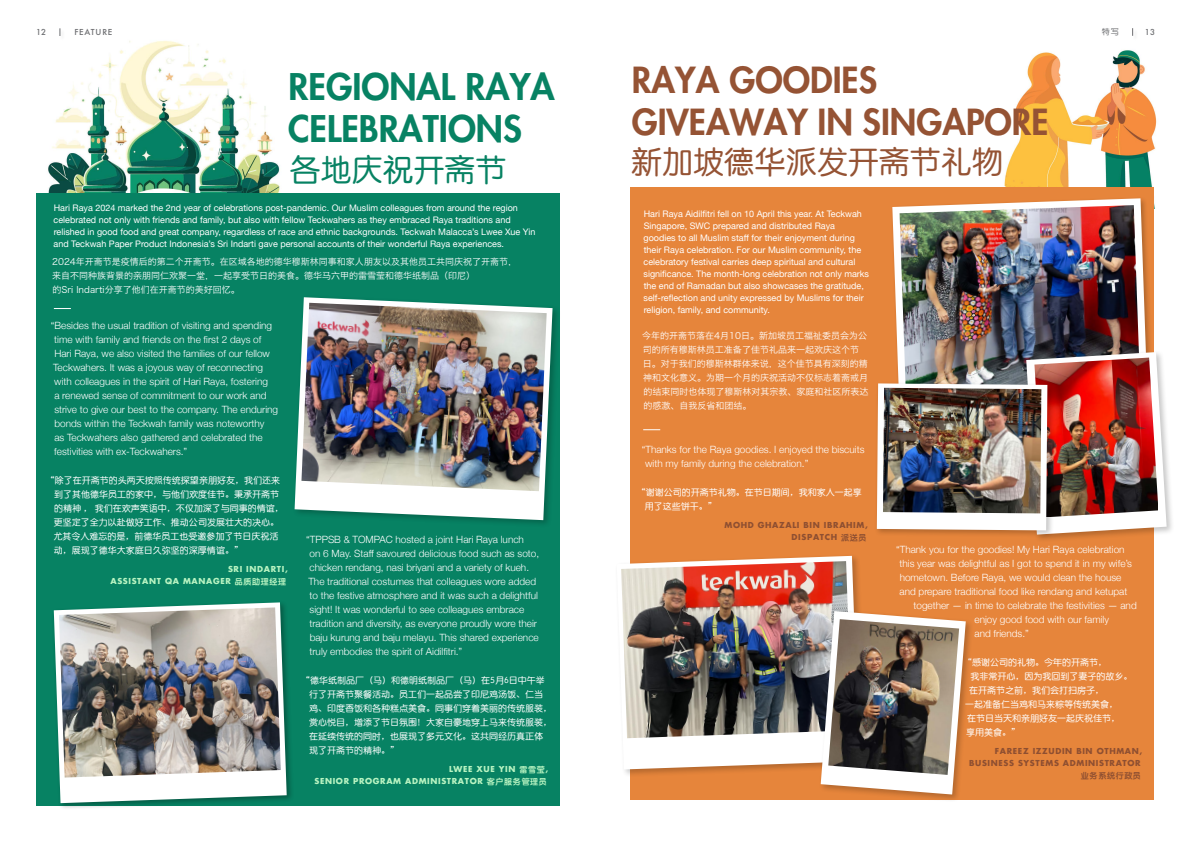
<style>
.page{position:relative;width:1191px;height:842px;background:#fff}
.page>*{position:absolute;margin:0;border:0;box-sizing:border-box;transform-origin:0 0}
.t1{font:800 35.8px/42.9px "Futura Std";color:#078263}
.t2{font:800 35px/42px "Futura Std";color:#955334}
.t3{font:31px "ST Yuanti SC Regular";color:#955334}
.t4{font:31px "ST Yuanti SC Regular";color:#078263}
.t5{font:300 10px/14px "Helvetica Neue";color:#fff}
.t6{font:9px/12px "Helvetica Neue";color:#fff}
.t7{font:9px/14px "ST Yuanti SC Regular";color:#fff}
.t8{font:9px/14px "Hiragino Sans GB W3";color:#fff}
.t9{font:700 8px/12.2px "Futura Std";letter-spacing:.08em;color:#8e4f31;text-align:right}
.t10{font:700 8px/12.2px "Futura Std";letter-spacing:.08em;color:#b9f4c2;text-align:right}
.t11{font:500 8px "Futura";letter-spacing:.1em;color:#6d6e71}
.t12{font:8px "ST Yuanti SC Bold";letter-spacing:.08em;color:#8e4f31}
.t13{font:8px "ST Yuanti SC Regular";color:#6d6e71}
.s1{font-family:"ST Yuanti SC Bold";font-weight:400}
</style>
<div class="page">
<img style="left:48px;top:41px;width:232px;height:152px">
<div style="left:36px;top:193px;width:523px;height:613px;background:#078263"></div>
<div style="left:292px;top:295px;width:268px;height:233px;background:#000;opacity:.23"></div>
<svg style="left:294px;top:297px;width:258px;height:223px;fill:#fff"></svg>
<img style="left:301px;top:303px;width:245px;height:188px">
<div style="left:51px;top:600px;width:243px;height:211px;background:#000;opacity:.31"></div>
<svg style="left:54px;top:602px;width:233px;height:201px;fill:#fff"></svg>
<img style="left:59px;top:607px;width:222px;height:170px">
<svg style="left:54px;top:308px;width:17px;height:1px"></svg>
<div style="left:59px;top:28px;width:7px;height:13px;background:#000;opacity:.11"></div>
<img style="left:1004px;top:50px;width:153px;height:137px">
<div style="left:630px;top:187px;width:524px;height:612px;background:#e6853b"></div>
<div style="left:890px;top:196px;width:265px;height:244px;background:#e6853b"></div>
<svg style="left:892px;top:198px;width:256px;height:154px"></svg>
<img style="left:899px;top:205px;width:241px;height:147px">
<div style="left:614px;top:553px;width:253px;height:224px;background:#000;opacity:.22"></div>
<svg style="left:616px;top:556px;width:243px;height:213px;fill:#fff"></svg>
<img style="left:621px;top:561px;width:231px;height:177px">
<svg style="left:643px;top:430px;width:17px;height:1px"></svg>
<div style="left:1024px;top:350px;width:150px;height:193px;background:#000;opacity:.22"></div>
<div style="left:818px;top:609px;width:156px;height:193px;background:#000;opacity:.22"></div>
<svg style="left:820px;top:611px;width:145px;height:183px"></svg>
<img style="left:828px;top:619px;width:131px;height:156px">
<div style="left:874px;top:381px;width:181px;height:157px;background:#000;opacity:.22"></div>
<img style="left:877px;top:352px;width:289px;height:183px">
<img style="left:883px;top:388px;width:158px;height:125px">
<div style="left:1131px;top:28px;width:7px;height:13px;background:#000;opacity:.11"></div>
<p class="t11" style="left:36px;top:26px;width:12px">12</p>
<p class="t11" style="left:74px;top:26px;width:40px">FEATURE</p>
<h1 class="t1" style="left:288px;top:65px;width:268px">REGIONAL RAYA<br>CELEBRATIONS</h1>
<h3 class="t4" style="left:289px;top:151px;width:218px">各地庆祝开斋节</h3>
<p class="t6" style="left:53px;top:202px;width:483px">Hari Raya 2024 marked the 2nd year of celebrations post-pandemic. Our Muslim colleagues from around the region celebrated not only with friends and family, but also with fellow Teckwahers as they embraced Raya traditions and relished in good food and great company, regardless of race and ethnic backgrounds. Teckwah Malacca’s Lwee Xue Yin and Teckwah Paper Product Indonesia’s Sri Indarti gave personal accounts of their wonderful Raya experiences.</p>
<p class="t8" style="left:52px;top:254px;width:466px">2024年开斋节是疫情后的第二个开斋节。在区域各地的德华穆斯林同事和家人朋友以及其他员工共同庆祝了开斋节，来自不同种族背景的亲朋同仁欢聚一堂，一起享受节日的美食。德华马六甲的雷雪莹和德华纸制品（印尼）<br>的Sri Indarti分享了他们在开斋节的美好回忆。</p>
<p class="t5" style="left:51px;top:317px;width:229px">“Besides the usual tradition of visiting and spending time with family and friends on the first 2 days of<br>Hari Raya, we also visited the families of our fellow Teckwahers. It was a joyous way of reconnecting with colleagues in the spirit of Hari Raya, fostering<br>a renewed sense of commitment to our work and strive to give our best to the company. The enduring bonds within the Teckwah family was noteworthy<br>as Teckwahers also gathered and celebrated the festivities with ex-Teckwahers.”</p>
<p class="t7" style="left:53px;top:473px;width:232px;text-indent:-8px">“除了在开斋节的头两天按照传统探望亲朋好友，我们还来到了其他德华员工的家中，与他们欢度佳节。秉承开斋节的精神 ， 我们在欢声笑语中，不仅加深了与同事的情谊，更坚定了全力以赴做好工作、推动公司发展壮大的决心。尤其令人难忘的是，前德华员工也受邀参加了节日庆祝活动，展现了德华大家庭日久弥坚的深厚情谊。”</p>
<p class="t10" style="left:110px;top:563px;width:179px">SRI INDARTI,<br>ASSISTANT QA MANAGER <span class="s1">品质助理经理</span></p>
<p class="t5" style="left:306px;top:532px;width:234px">“TPPSB &amp; TOMPAC hosted a joint Hari Raya lunch<br>on 6 May. Staff savoured delicious food such as soto, chicken rendang, nasi briyani and a variety of kueh.<br>The traditional costumes that colleagues wore added to the festive atmosphere and it was such a delightful sight! It was wonderful to see colleagues embrace tradition and diversity, as everyone proudly wore their baju kurung and baju melayu. This shared experience truly embodies the spirit of Aidilfitri.”</p>
<p class="t7" style="left:309px;top:673px;width:245px;text-indent:-8px">“德华纸制品厂（马）和德明纸制品厂（马）在5月6日中午举行了开斋节聚餐活动。员工们一起品尝了印尼鸡汤饭、仁当鸡、印度香饭和各种糕点美食。同事们穿着美丽的传统服装，赏心悦目，增添了节日氛围！大家自豪地穿上马来传统服装，在延续传统的同时，也展现了多元文化。这共同经历真正体现了开斋节的精神。”</p>
<p class="t10" style="left:314px;top:763px;width:235px">LWEE XUE YIN <span class="s1">雷雪莹</span>,<br>SENIOR PROGRAM ADMINISTRATOR <span class="s1">客户服务管理员</span></p>
<h2 class="t2" style="left:632px;top:59px;width:418px">RAYA GOODIES<br>GIVEAWAY IN SINGAPORE</h2>
<h3 class="t3" style="left:631px;top:144px;width:373px">新加坡德华派发开斋节礼物</h3>
<p class="t6" style="left:643px;top:208px;width:227px">Hari Raya Aidilfitri fell on 10 April this year. At Teckwah Singapore, SWC prepared and distributed Raya goodies to all Muslim staff for their enjoyment during their Raya celebration. For our Muslim community, the celebratory festival carries deep spiritual and cultural significance. The month-long celebration not only marks the end of Ramadan but also showcases the gratitude, self-reflection and unity expressed by Muslims for their religion, family, and community.</p>
<p class="t8" style="left:642px;top:328px;width:228px">今年的开斋节落在4月10日。新加坡员工福祉委员会为公司的所有穆斯林员工准备了佳节礼品来一起欢庆这个节日。对于我们的穆斯林群体来说，这个佳节具有深刻的精神和文化意义。为期一个月的庆祝活动不仅标志着斋戒月的结束同时也体现了穆斯林对其宗教、家庭和社区所表达的感激、自我反省和团结。</p>
<p class="t5" style="left:645px;top:442px;width:221px;text-indent:-3px">“Thanks for the Raya goodies. I enjoyed the biscuits with my family during the celebration.”</p>
<p class="t7" style="left:645px;top:485px;width:218px;text-indent:-8px">“谢谢公司的开斋节礼物。在节日期间，我和家人一起享用了这些饼干。”</p>
<p class="t9" style="left:724px;top:519px;width:145px">MOHD GHAZALI BIN IBRAHIM,<br>DISPATCH <span class="s1">派送员</span></p>
<p class="t13" style="left:1102px;top:27px;width:18px">特写</p>
<p class="t11" style="left:1144px;top:26px;width:12px">13</p>
<p class="t5" style="left:896px;top:541px;width:230px">“Thank you for the goodies! My Hari Raya celebration</p>
<p class="t5" style="left:899px;top:555px;width:234px">this year was delightful as I got to spend it in my wife’s</p>
<p class="t5" style="left:899px;top:569px;width:223px">hometown. Before Raya, we would clean the house</p>
<p class="t5" style="left:899px;top:583px;width:229px">and prepare traditional food like rendang and ketupat</p>
<p class="t5" style="left:913px;top:597px;width:225px">together — in time to celebrate the festivities — and</p>
<p class="t5" style="left:974px;top:611px;width:136px">enjoy good food with our family</p>
<p class="t5" style="left:974px;top:625px;width:56px">and friends.”</p>
<p class="t7" style="left:963px;top:655px;width:145px">“感谢公司的礼物。今年的开斋节，</p>
<p class="t7" style="left:970px;top:669px;width:163px">我非常开心，因为我回到了妻子的故乡。</p>
<p class="t7" style="left:969px;top:683px;width:136px">在开斋节之前，我们会打扫房子，</p>
<p class="t7" style="left:965px;top:697px;width:154px">一起准备仁当鸡和马来粽等传统美食，</p>
<p class="t7" style="left:967px;top:711px;width:155px">在节日当天和亲朋好友一起庆祝佳节，</p>
<p class="t7" style="left:966px;top:725px;width:55px">享用美食。”</p>
<p class="t9" style="left:969px;top:745px;width:175px">FAREEZ IZZUDIN BIN OTHMAN,<br>BUSINESS SYSTEMS ADMINISTRATOR</p>
<p class="t12" style="left:1081px;top:770px;width:61px">业务系统行政员</p>
</div>
